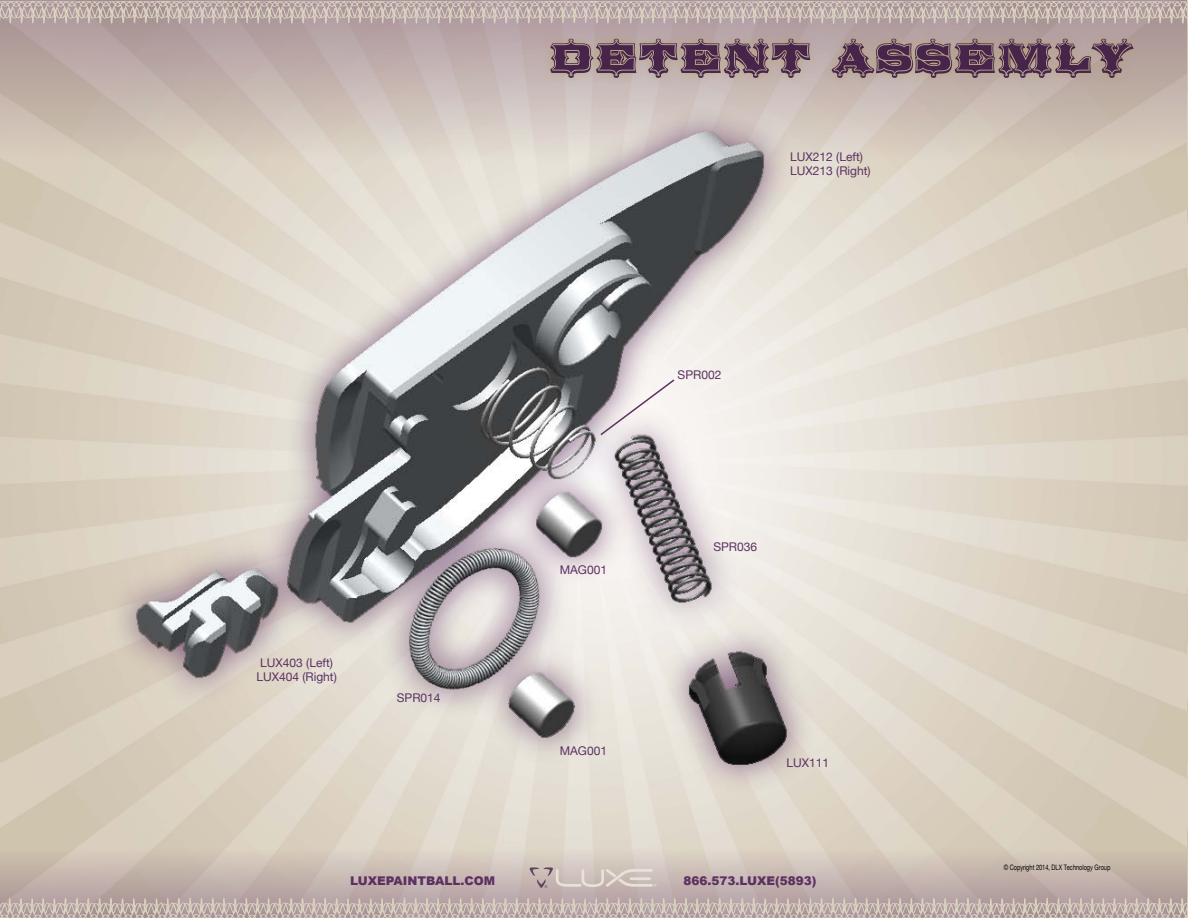
<style>
.page{position:relative;width:1188px;height:918px;background:#fff}
.page>*{position:absolute;margin:0;border:0;box-sizing:border-box;transform-origin:0 0}
.t1{font:54px "Broadgauge Ornate Cond";color:#47244a}
.t2{font:12px/14.4px "Helvetica Neue";color:#5c3162}
.t3{font:900 12px "Arial";color:#5c3162}
.t4{font:7.5px "Helvetica Neue";color:#000;scale:.75 1}
</style>
<div class="page">
<svg style="left:0;top:24px;width:1187px;height:135px;background:#c0b0ab"></svg>
<svg style="left:0;top:848px;width:1187px;height:50px;background:#c8b9b1"></svg>
<svg style="left:530px;top:867px;width:127px;height:21px;background:#cdc0bb"></svg>
<hr style="left:1187px;top:1px;width:1px;height:158px;background:#5c3162">
<hr style="left:1187px;top:848px;width:1px;height:70px;background:#5c3162">
<svg style="left:0;top:1px;width:1188px;height:23px;background:#beafaa"></svg>
<svg style="left:0;top:898px;width:1188px;height:20px;background:#bfb0ab"></svg>
<div style="left:542px;top:30px;width:601px;height:57px;background:#b3a06f;opacity:.75"></div>
<div style="left:107px;top:103px;width:709px;height:692px;background:#5c3162;opacity:.75"></div>
<img style="left:54px;top:119px;width:1062px;height:654px">
<svg style="left:599px;top:378px;width:77px;height:59px"></svg>
<h1 class="t1" style="left:549px;top:26px;width:324px">DETENT ASSE</h1>
<h1 class="t1" style="left:997px;top:26px;width:98px">MLY</h1>
<p class="t2" style="left:790px;top:149px;width:82px">LUX212 (Left)<br>LUX213 (Right)</p>
<p class="t2" style="left:678px;top:368px;width:45px">SPR002</p>
<p class="t2" style="left:256px;top:655px;width:82px;text-align:center">LUX403 (Left)<br>LUX404 (Right)</p>
<p class="t2" style="left:397px;top:691px;width:45px">SPR014</p>
<p class="t2" style="left:560px;top:562px;width:49px">MAG001</p>
<p class="t2" style="left:560px;top:743px;width:49px">MAG001</p>
<p class="t2" style="left:713px;top:539px;width:45px">SPR036</p>
<p class="t2" style="left:786px;top:755px;width:44px">LUX111</p>
<p class="t3" style="left:350px;top:872px;width:147px">LUXEPAINTBALL.COM</p>
<p class="t3" style="left:683px;top:872px;width:135px">866.573.LUXE(5893)</p>
<p class="t4" style="left:1004px;top:863px;width:144px">© Copyright 2014, DLX Technology Group</p>
</div>
